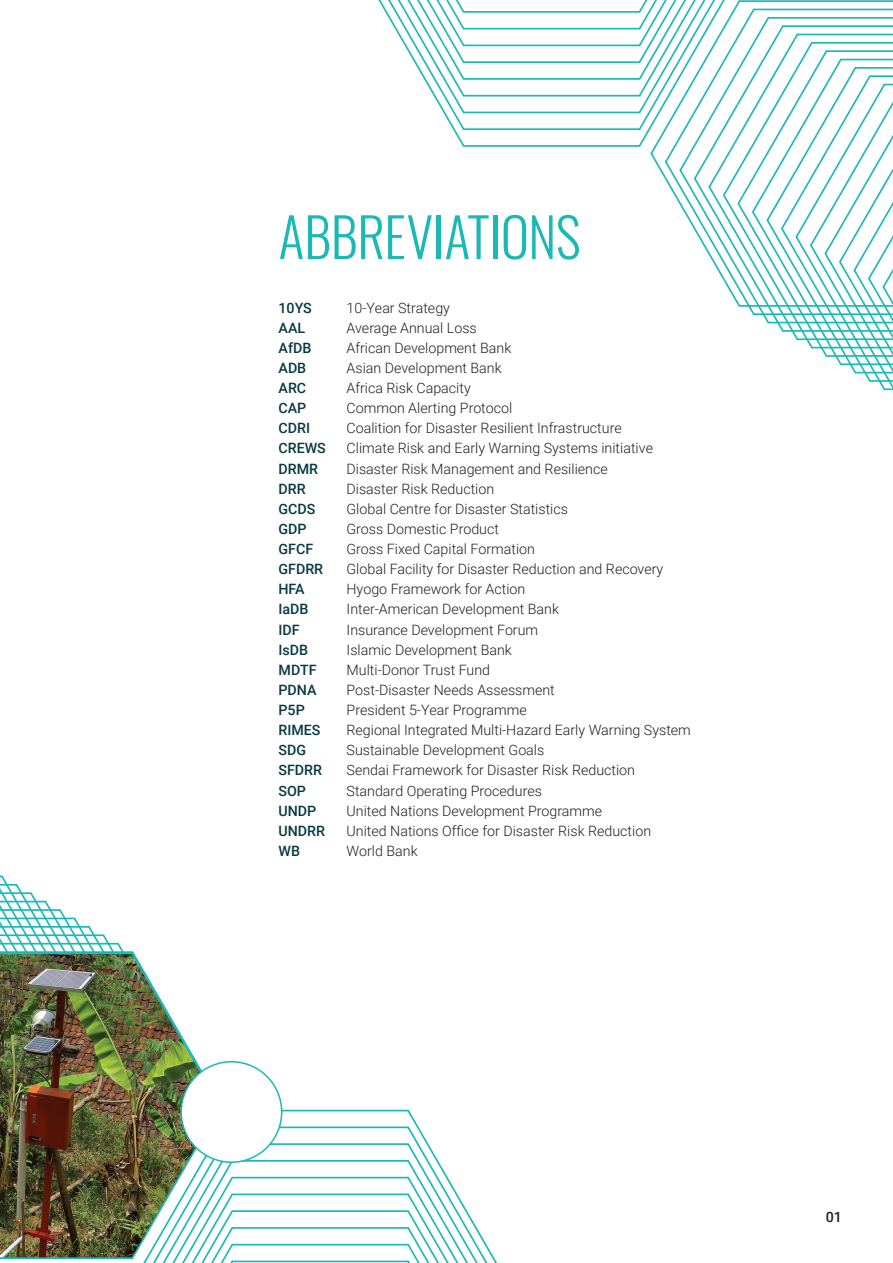
<style>
.page{position:relative;width:893px;height:1263px;background:#fff}
.page>*{position:absolute;margin:0;border:0;box-sizing:border-box;transform-origin:0 0}
.t1{font:300 54px "Oswald";letter-spacing:-.01em;color:#19b9b7}
.t2{font:300 14.25px "Roboto";color:#231f20}
.t3{font:500 14.25px "Roboto";color:#083a44}
.t4{font:500 14.25px "Roboto";color:#231f20}
</style>
<div class="page">
<svg style="left:454px;top:131px;width:195px;height:16px"></svg>
<svg style="left:444px;top:114px;width:205px;height:17px"></svg>
<svg style="left:378px;top:0;width:271px;height:114px"></svg>
<svg style="left:836px;top:358px;width:57px;height:33px"></svg>
<svg style="left:821px;top:349px;width:72px;height:9px"></svg>
<svg style="left:807px;top:341px;width:86px;height:8px"></svg>
<svg style="left:792px;top:333px;width:101px;height:8px"></svg>
<svg style="left:778px;top:324px;width:115px;height:9px"></svg>
<svg style="left:763px;top:316px;width:130px;height:8px"></svg>
<svg style="left:749px;top:308px;width:144px;height:8px"></svg>
<svg style="left:649px;top:0;width:244px;height:308px"></svg>
<svg style="left:143px;top:1108px;width:354px;height:155px"></svg>
<svg style="left:0;top:875px;width:50px;height:33px"></svg>
<svg style="left:0;top:908px;width:65px;height:8px"></svg>
<svg style="left:0;top:916px;width:79px;height:8px"></svg>
<svg style="left:0;top:924px;width:94px;height:9px"></svg>
<svg style="left:0;top:933px;width:108px;height:8px"></svg>
<svg style="left:0;top:941px;width:123px;height:9px"></svg>
<img style="left:0;top:951px;width:222px;height:309px">
<div style="left:181px;top:1062px;width:101px;height:100px;background:#fff;border-radius:50%"></div>
<div style="left:180px;top:1061px;width:102px;height:102px;border:2px solid #19b9b7;border-radius:50%"></div>
<h1 class="t1" style="left:279px;top:189px;width:304px">ABBREVIATIONS</h1>
<p class="t3" style="left:279px;top:298px;width:35px">10YS</p>
<p class="t2" style="left:347px;top:298px;width:105px">10-Year Strategy</p>
<p class="t3" style="left:279px;top:318px;width:28px">AAL</p>
<p class="t2" style="left:347px;top:318px;width:132px">Average Annual Loss</p>
<p class="t3" style="left:279px;top:338px;width:34px">AfDB</p>
<p class="t2" style="left:347px;top:338px;width:166px">African Development Bank</p>
<p class="t3" style="left:279px;top:358px;width:29px">ADB</p>
<p class="t2" style="left:347px;top:358px;width:157px">Asian Development Bank</p>
<p class="t3" style="left:279px;top:378px;width:29px">ARC</p>
<p class="t2" style="left:347px;top:378px;width:126px">Africa Risk Capacity</p>
<p class="t3" style="left:279px;top:398px;width:29px">CAP</p>
<p class="t2" style="left:347px;top:398px;width:167px">Common Alerting Protocol</p>
<p class="t3" style="left:279px;top:418px;width:33px">CDRI</p>
<p class="t2" style="left:347px;top:418px;width:277px">Coalition for Disaster Resilient Infrastructure</p>
<p class="t3" style="left:279px;top:438px;width:49px">CREWS</p>
<p class="t2" style="left:347px;top:438px;width:308px">Climate Risk and Early Warning Systems initiative</p>
<p class="t3" style="left:279px;top:458px;width:41px">DRMR</p>
<p class="t2" style="left:347px;top:458px;width:263px">Disaster Risk Management and Resilience</p>
<p class="t3" style="left:279px;top:479px;width:29px">DRR</p>
<p class="t2" style="left:347px;top:479px;width:149px">Disaster Risk Reduction</p>
<p class="t3" style="left:279px;top:499px;width:38px">GCDS</p>
<p class="t2" style="left:347px;top:499px;width:223px">Global Centre for Disaster Statistics</p>
<p class="t3" style="left:279px;top:519px;width:30px">GDP</p>
<p class="t2" style="left:347px;top:519px;width:154px">Gross Domestic Product</p>
<p class="t3" style="left:279px;top:539px;width:36px">GFCF</p>
<p class="t2" style="left:347px;top:539px;width:190px">Gross Fixed Capital Formation</p>
<p class="t3" style="left:279px;top:559px;width:46px">GFDRR</p>
<p class="t2" style="left:347px;top:559px;width:318px">Global Facility for Disaster Reduction and Recovery</p>
<p class="t3" style="left:279px;top:579px;width:28px">HFA</p>
<p class="t2" style="left:347px;top:579px;width:180px">Hyogo Framework for Action</p>
<p class="t3" style="left:279px;top:599px;width:32px">IaDB</p>
<p class="t2" style="left:347px;top:599px;width:214px">Inter-American Development Bank</p>
<p class="t3" style="left:279px;top:619px;width:23px">IDF</p>
<p class="t2" style="left:347px;top:619px;width:193px">Insurance Development Forum</p>
<p class="t3" style="left:279px;top:640px;width:31px">IsDB</p>
<p class="t2" style="left:347px;top:640px;width:167px">Islamic Development Bank</p>
<p class="t3" style="left:279px;top:660px;width:40px">MDTF</p>
<p class="t2" style="left:347px;top:660px;width:145px">Multi-Donor Trust Fund</p>
<p class="t3" style="left:279px;top:680px;width:40px">PDNA</p>
<p class="t2" style="left:347px;top:680px;width:210px">Post-Disaster Needs Assessment</p>
<p class="t3" style="left:279px;top:700px;width:28px">P5P</p>
<p class="t2" style="left:347px;top:700px;width:182px">President 5-Year Programme</p>
<p class="t3" style="left:279px;top:720px;width:44px">RIMES</p>
<p class="t2" style="left:347px;top:720px;width:346px">Regional Integrated Multi-Hazard Early Warning System</p>
<p class="t3" style="left:279px;top:740px;width:29px">SDG</p>
<p class="t2" style="left:347px;top:740px;width:199px">Sustainable Development Goals</p>
<p class="t3" style="left:279px;top:760px;width:45px">SFDRR</p>
<p class="t2" style="left:347px;top:760px;width:290px">Sendai Framework for Disaster Risk Reduction</p>
<p class="t3" style="left:279px;top:780px;width:29px">SOP</p>
<p class="t2" style="left:347px;top:780px;width:197px">Standard Operating Procedures</p>
<p class="t3" style="left:279px;top:801px;width:39px">UNDP</p>
<p class="t2" style="left:347px;top:801px;width:257px">United Nations Development Programme</p>
<p class="t3" style="left:279px;top:821px;width:48px">UNDRR</p>
<p class="t2" style="left:347px;top:821px;width:306px">United Nations Office for Disaster Risk Reduction</p>
<p class="t3" style="left:279px;top:841px;width:23px">WB</p>
<p class="t2" style="left:347px;top:841px;width:73px">World Bank</p>
<p class="t4" style="left:826px;top:1207px;width:18px">01</p>
</div>
